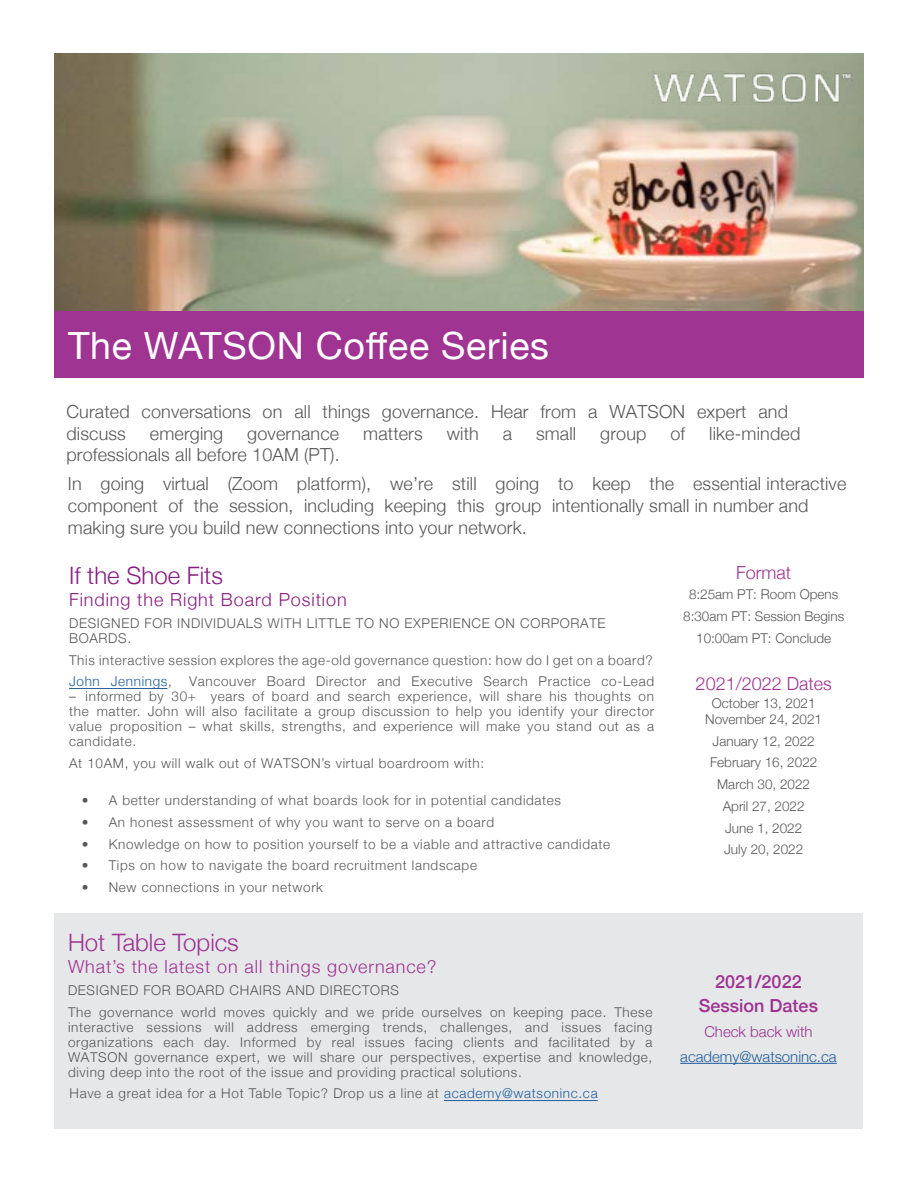
<style>
.page{position:relative;width:918px;height:1188px;background:#fff}
.page>*{position:absolute;margin:0;border:0;box-sizing:border-box;transform-origin:0 0}
.t1{font:37.5px "Helvetica Neue";letter-spacing:.02em;color:#fff}
.t2{font:300 24px "Helvetica Neue";color:#9d3293}
.t3{font:300 24px "Helvetica Neue";color:#891c81}
.t4{font:300 18px/21.6px "Helvetica Neue";letter-spacing:.01em;color:#575757}
.t5{font:300 18px "Helvetica Neue";letter-spacing:.05em;color:#9d3293}
.t6{font:300 18px "Helvetica Neue";letter-spacing:.05em;color:#891c81}
.t7{font:500 18px/24.8px "Helvetica Neue";color:#9d3293;text-align:center}
.t8{font:300 18px "Helvetica Neue";color:#9d3293}
.t9{font:300 15px "Helvetica Neue";color:#215e9e}
.t10{font:300 15px "Helvetica Neue";color:#9d3293}
.t11{font:300 13.5px/15px "Helvetica Neue";letter-spacing:.05em;color:#575757}
.t12{font:300 13.5px/21.8px "Helvetica Neue";color:#575757;text-align:center}
.s1{color:#205d9e}
.s2{color:#215e9e}
</style>
<div class="page">
<div style="left:55px;top:913px;width:808px;height:216px;background:#e6e7e8"></div>
<img style="left:54px;top:54px;width:810px;height:319px">
<div style="left:54px;top:311px;width:809px;height:66px;background:#9f3493"></div>
<img style="left:651px;top:71px;width:202px;height:34px">
<hr style="left:444px;top:1100px;width:154px;height:1px;background:#215e9e">
<hr style="left:680px;top:1063px;width:157px;height:1px;background:#215e9e">
<hr style="left:69px;top:688px;width:98px;height:1px;background:#205d9e">
<h1 class="t1" style="left:68px;top:318px;width:483px">The WATSON Coffee Series</h1>
<h3 class="t4" style="left:66px;top:400px;width:723px">Curated conversations on all things governance. Hear from a WATSON expert and discuss</h3>
<h3 class="t4" style="left:150px;top:421px;width:75px">emerging</h3>
<h3 class="t4" style="left:247px;top:421px;width:94px">governance</h3>
<h3 class="t4" style="left:363px;top:421px;width:61px">matters</h3>
<h3 class="t4" style="left:447px;top:421px;width:34px">with</h3>
<h3 class="t4" style="left:503px;top:421px;width:11px">a</h3>
<h3 class="t4" style="left:536px;top:421px;width:42px">small</h3>
<h3 class="t4" style="left:600px;top:421px;width:48px">group</h3>
<h3 class="t4" style="left:670px;top:421px;width:16px">of</h3>
<h3 class="t4" style="left:709px;top:421px;width:93px">like-minded</h3>
<h3 class="t4" style="left:66px;top:439px;width:782px;line-height:29.1px">professionals all before 10AM (PT).<br>In going virtual (Zoom platform), we’re still going to keep the essential interactive</h3>
<h3 class="t4" style="left:68px;top:493px;width:742px">component of the session, including keeping this group intentionally small in number and making sure you build new connections into your network.</h3>
<h2 class="t3" style="left:69px;top:556px;width:155px">If the Shoe Fits</h2>
<h3 class="t6" style="left:69px;top:585px;width:279px">Finding the Right Board Position</h3>
<p class="t11" style="left:69px;top:614px;width:538px">DESIGNED FOR INDIVIDUALS WITH LITTLE TO NO EXPERIENCE ON CORPORATE<br>BOARDS.</p>
<p class="t11" style="left:69px;top:648px;width:585px;line-height:21.8px">This interactive session explores the age-old governance question: how do I get on a board?<br><span class="s1">John Jennings</span>,</p>
<p class="t11" style="left:189px;top:673px;width:466px">Vancouver Board Director and Executive Search Practice co-Lead</p>
<p class="t11" style="left:69px;top:688px;width:586px;text-align:justify">– informed by 30+ years of board and search experience, will share his thoughts on the matter. John will also facilitate a group discussion to help you identify your director value proposition – what skills, strengths, and experience will make you stand out as a candidate.</p>
<p class="t11" style="left:69px;top:755px;width:417px">At 10AM, you will walk out of WATSON’s virtual boardroom with:</p>
<p class="t11" style="left:82px;top:792px;width:481px">• A better understanding of what boards look for in potential candidates</p>
<p class="t11" style="left:82px;top:814px;width:414px">• An honest assessment of why you want to serve on a board</p>
<p class="t11" style="left:82px;top:835px;width:530px">• Knowledge on how to position yourself to be a viable and attractive candidate</p>
<p class="t11" style="left:82px;top:857px;width:397px">• Tips on how to navigate the board recruitment landscape</p>
<p class="t11" style="left:82px;top:879px;width:243px">• New connections in your network</p>
<h2 class="t2" style="left:68px;top:923px;width:172px">Hot Table Topics</h2>
<h3 class="t5" style="left:68px;top:952px;width:370px">What’s the latest on all things governance?</h3>
<p class="t11" style="left:68px;top:978px;width:586px;line-height:21.8px">DESIGNED FOR BOARD CHAIRS AND DIRECTORS<br>The governance world moves quickly and we pride ourselves on keeping pace. These</p>
<p class="t11" style="left:68px;top:1018px;width:586px;text-align:justify">interactive sessions will address emerging trends, challenges, and issues facing organizations each day. Informed by real issues facing clients and facilitated by a WATSON governance expert, we will share our perspectives, expertise and knowledge, diving deep into the root of the issue and providing practical solutions.</p>
<p class="t11" style="left:70px;top:1085px;width:530px">Have a great idea for a Hot Table Topic? Drop us a line at <span class="s2">academy@watsoninc.ca</span></p>
<h3 class="t5" style="left:736px;top:558px;width:57px">Format</h3>
<p class="t12" style="left:683px;top:582px;width:163px">8:25am PT: Room Opens<br>8:30am PT: Session Begins<br>10:00am PT: Conclude</p>
<h3 class="t8" style="left:696px;top:669px;width:138px">2021/2022 Dates</h3>
<p class="t12" style="left:705px;top:694px;width:118px;line-height:16.2px">October 13, 2021<br>November 24, 2021</p>
<p class="t12" style="left:710px;top:729px;width:109px">January 12, 2022<br>February 16, 2022<br>March 30, 2022<br>April 27, 2022<br>June 1, 2022<br>July 20, 2022</p>
<h3 class="t7" style="left:699px;top:967px;width:121px">2021/2022<br>Session Dates</h3>
<p class="t10" style="left:704px;top:1020px;width:110px">Check back with</p>
<p class="t9" style="left:680px;top:1044px;width:158px">academy@watsoninc.ca</p>
</div>
